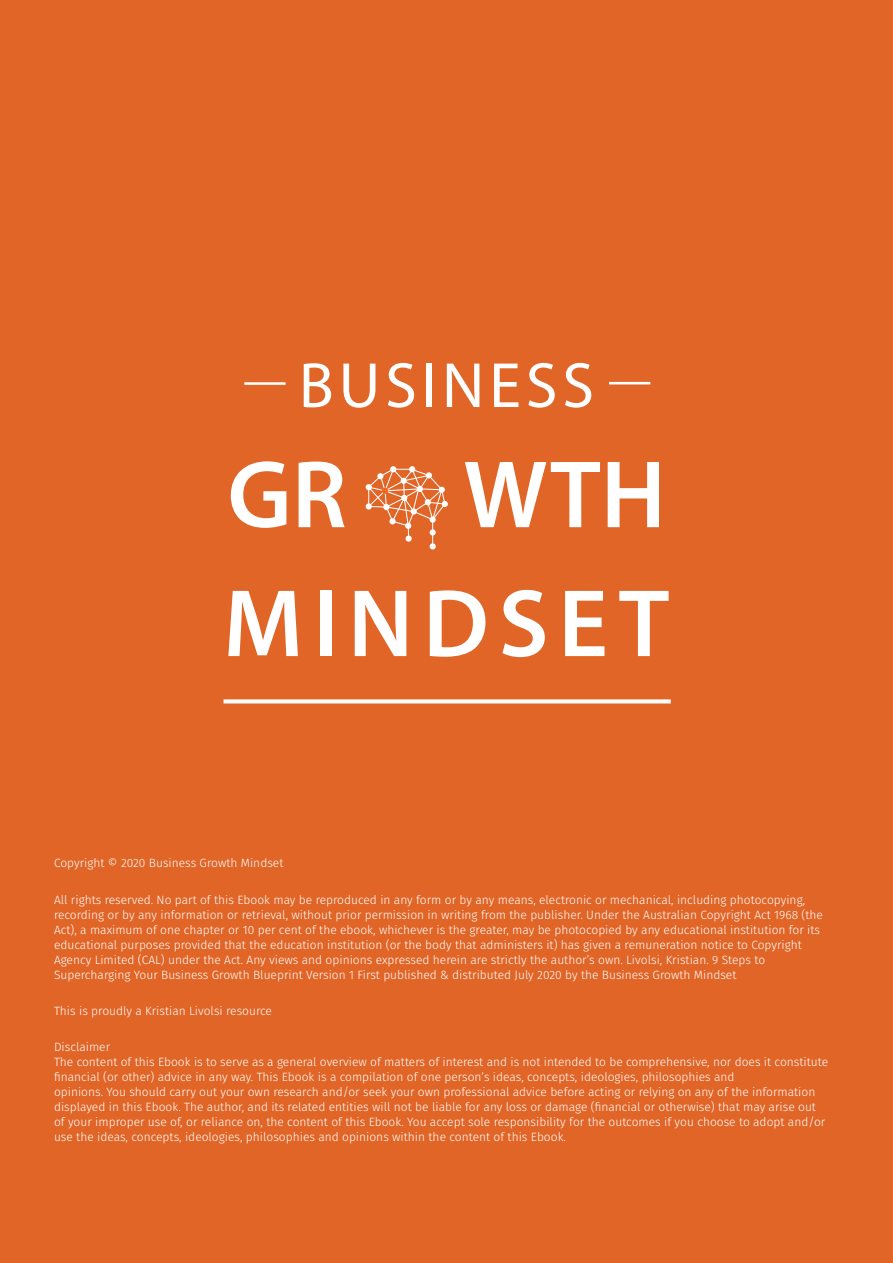
<style>
.page{position:relative;width:893px;height:1263px;background:#e06527}
.page>*{position:absolute;margin:0;border:0;box-sizing:border-box;transform-origin:0 0}
.t1{font:600 96.6px/128.9px "Myriad Pro";letter-spacing:.1em;color:#fff}
.t2{font:64.5px "Myriad Pro";letter-spacing:.075em;color:#fff}
.t3{font:300 12px/15px "Fira Sans";color:#fff}
</style>
<div class="page">
<hr style="left:244px;top:382px;width:42px;height:3px;background:#fff">
<hr style="left:609px;top:382px;width:41px;height:2px;background:#fff">
<svg style="left:366px;top:466px;width:82px;height:84px"></svg>
<svg style="left:223px;top:699px;width:448px;height:4px;background:#fbefe9"></svg>
<h2 class="t2" style="left:299px;top:346px;width:297px">BUSINESS</h2>
<h1 class="t1" style="left:223px;top:428px;width:448px">GR WTH<br>MINDSET</h1>
<p class="t3" style="left:54px;top:856px;width:231px">Copyright © 2020 Business Growth Mindset</p>
<p class="t3" style="left:54px;top:892px;width:770px">All rights reserved. No part of this Ebook may be reproduced in any form or by any means, electronic or mechanical, including photocopying, recording or by any information or retrieval, without prior permission in writing from the publisher. Under the Australian Copyright Act 1968 (the Act), a maximum of one chapter or 10 per cent of the ebook, whichever is the greater, may be photocopied by any educational institution for its educational purposes provided that the education institution (or the body that administers it) has given a remuneration notice to Copyright Agency Limited (CAL) under the Act. Any views and opinions expressed herein are strictly the author’s own. Livolsi, Kristian. 9 Steps to Supercharging Your Business Growth Blueprint Version 1 First published &amp; distributed July 2020 by the Business Growth Mindset</p>
<p class="t3" style="left:54px;top:1003px;width:220px">This is proudly a Kristian Livolsi resource</p>
<p class="t3" style="left:54px;top:1039px;width:776px">Disclaimer<br>The content of this Ebook is to serve as a general overview of matters of interest and is not intended to be comprehensive, nor does it constitute financial (or other) advice in any way. This Ebook is a compilation of one person’s ideas, concepts, ideologies, philosophies and<br>opinions. You should carry out your own research and/or seek your own professional advice before acting or relying on any of the information displayed in this Ebook. The author, and its related entities will not be liable for any loss or damage (financial or otherwise) that may arise out of your improper use of, or reliance on, the content of this Ebook. You accept sole responsibility for the outcomes if you choose to adopt and/or use the ideas, concepts, ideologies, philosophies and opinions within the content of this Ebook.</p>
</div>
